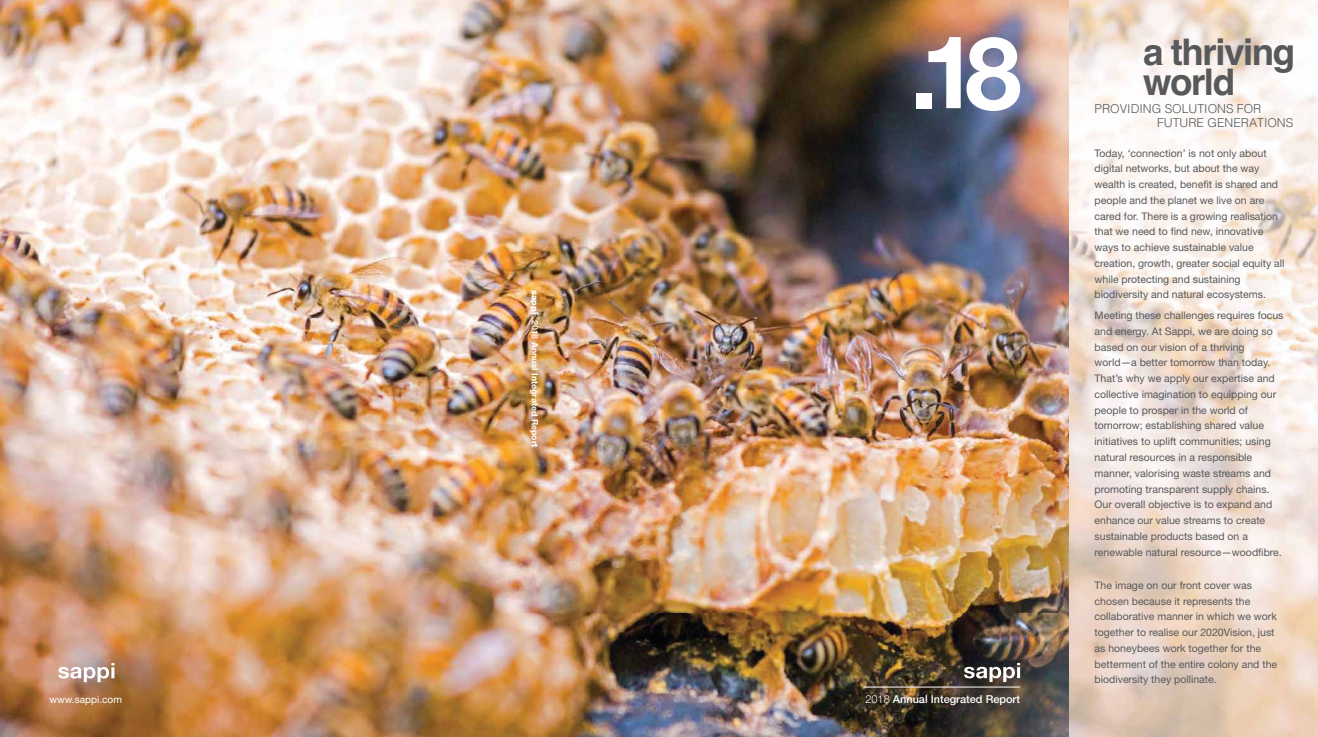
<style>
.page{position:relative;width:1318px;height:737px;background:#fff}
.page>*{position:absolute;margin:0;border:0;box-sizing:border-box;transform-origin:0 0}
.t1{font:700 36.75px/30.6px "Helvetica";letter-spacing:-.04em;color:#58595b}
.t2{font:300 12.25px/13.7px "Helvetica";color:#58595b}
.t3{font:500 10.94px "Helvetica Neue LT Std";color:#fff}
.t4{font:10.5px/15.8px "Helvetica Neue LT Std";color:#58595b}
.t5{font:10.06px "Helvetica Neue LT Std";color:#fff}
.t6{font:700 8.75px "Helvetica Neue LT Std";color:#fff}
.s1{font-weight:900}
.s2{font-weight:500}
.s3{font-weight:300}
</style>
<div class="page">
<img style="left:0;top:0;width:1317px;height:737px">
<svg style="left:58px;top:663px;width:56px;height:19px"></svg>
<div style="left:915px;top:94px;width:16px;height:15px;background:#fff"></div>
<svg style="left:966px;top:37px;width:53px;height:74px"></svg>
<svg style="left:928px;top:37px;width:32px;height:71px"></svg>
<svg style="left:963px;top:663px;width:56px;height:19px"></svg>
<hr style="left:863px;top:686px;width:156px;height:1px;background:#fff">
<p class="t6" style="left:538px;top:290px;width:159px;rotate:90deg"><span class="s1">sappi</span> <span class="s2">2018</span> Annual Integrated Report</p>
<p class="t5" style="left:50px;top:696px;width:74px">www.sappi.com</p>
<p class="t3" style="left:865px;top:695px;width:156px"><span class="s3">2018</span> Annual Integrated Report</p>
<h1 class="t1" style="left:1142px;top:40px;width:154px">a thriving world</h1>
<p class="t2" style="left:1156px;top:103px;width:138px;text-indent:-62px">PROVIDING SOLUTIONS FOR<br>FUTURE GENERATIONS</p>
<p class="t4" style="left:1094px;top:146px;width:191px">Today, ‘connection’ is not only about digital networks, but about the way wealth is created, benefit is shared and people and the planet we live on are cared for. There is a growing realisation that we need to find new, innovative ways to achieve sustainable value creation, growth, greater social equity all while protecting and sustaining biodiversity and natural ecosystems.</p>
<p class="t4" style="left:1094px;top:309px;width:190px">Meeting these challenges requires focus and energy. At Sappi, we are doing so based on our vision of a thriving world—a better tomorrow than today.<br>That’s why we apply our expertise and collective imagination to equipping our people to prosper in the world of tomorrow; establishing shared value initiatives to uplift communities; using natural resources in a responsible manner, valorising waste streams and promoting transparent supply chains.<br>Our overall objective is to expand and enhance our value streams to create sustainable products based on a renewable natural resource—woodfibre.</p>
<p class="t4" style="left:1094px;top:578px;width:184px">The image on our front cover was chosen because it represents the collaborative manner in which we work together to realise our 2020Vision, just as honeybees work together for the betterment of the entire colony and the biodiversity they pollinate.</p>
</div>
